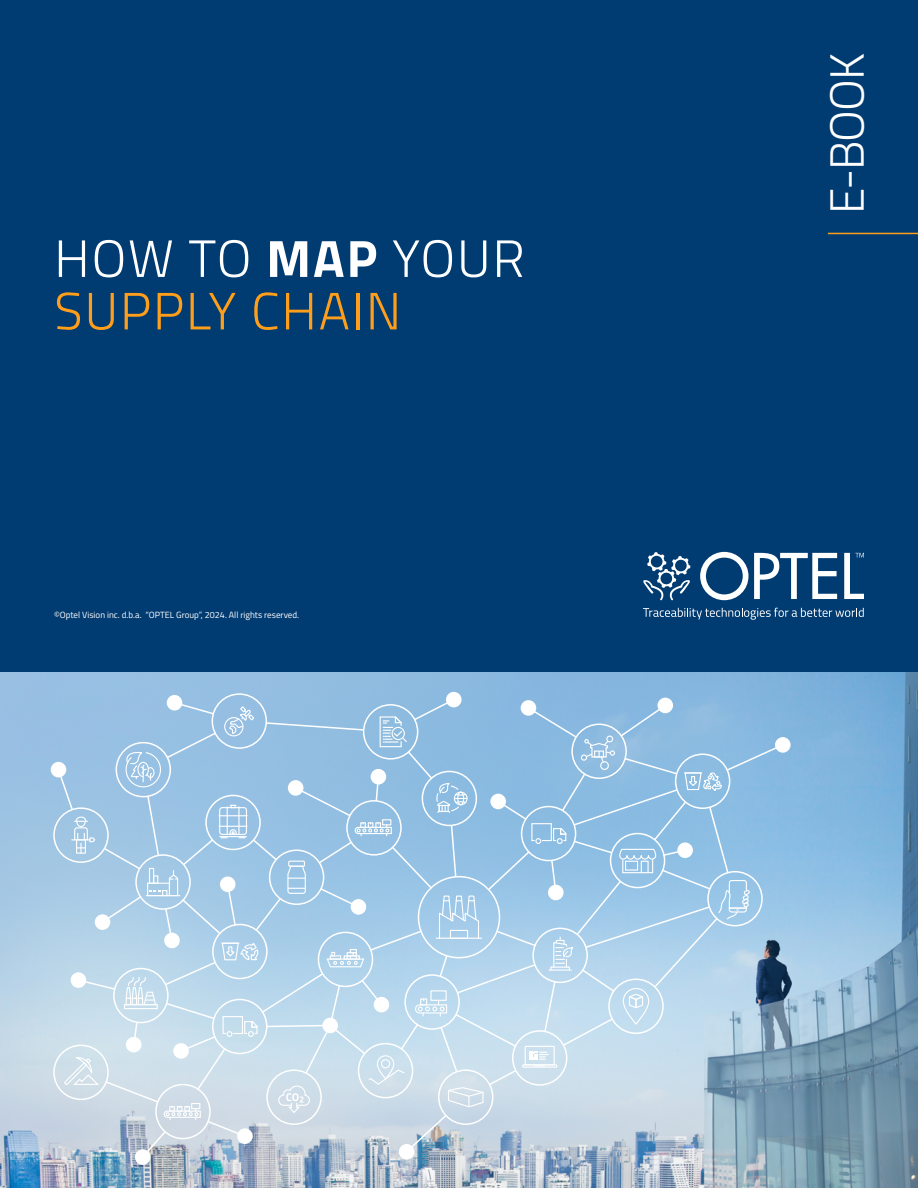
<style>
.page{position:relative;width:918px;height:1188px;background:#fff}
.page>*{position:absolute;margin:0;border:0;box-sizing:border-box;transform-origin:0 0}
.t1{font:300 52.5px/52.5px "Titillium";letter-spacing:.035em;color:#ff9e1a}
.t2{font:300 48px "Titillium";color:#fff}
.t3{font:9px "Titillium";color:#fff}
.s1{color:#fff}
.s2{font-weight:700;color:#fff}
</style>
<div class="page">
<img style="left:0;top:672px;width:918px;height:516px">
<div style="left:0;top:0;width:918px;height:672px;background:#003b71"></div>
<hr style="left:828px;top:233px;width:90px;height:1px;background:#ff9e1a">
<svg style="left:643px;top:608px;width:221px;height:12px"></svg>
<svg style="left:700px;top:552px;width:48px;height:48px"></svg>
<svg style="left:754px;top:553px;width:83px;height:46px"></svg>
<svg style="left:643px;top:552px;width:47px;height:48px"></svg>
<svg style="left:844px;top:553px;width:20px;height:46px"></svg>
<svg style="left:775px;top:737px;width:16px;height:16px"></svg>
<div style="left:51px;top:762px;width:15px;height:15px;background:#fff;border-radius:50%"></div>
<div style="left:167px;top:695px;width:15px;height:16px;background:#fff;border-radius:50%"></div>
<div style="left:446px;top:692px;width:16px;height:15px;background:#fff;border-radius:50%"></div>
<div style="left:135px;top:1149px;width:16px;height:16px;background:#fff;border-radius:50%"></div>
<svg style="left:57px;top:698px;width:728px;height:461px;background:#accce4"></svg>
<h1 class="t1" style="left:54px;top:230px;width:472px"><span class="s1">HOW TO</span> <span class="s2">MAP</span> <span class="s1">YOUR<br></span>SUPPLY CHAIN</h1>
<p class="t3" style="left:54px;top:608px;width:247px">©Optel Vision inc. d.b.a. “OPTEL Group”, 2024. All rights reserved.</p>
<h2 class="t2" style="left:812px;top:214px;width:162px;rotate:-90deg">E-BOOK</h2>
</div>
